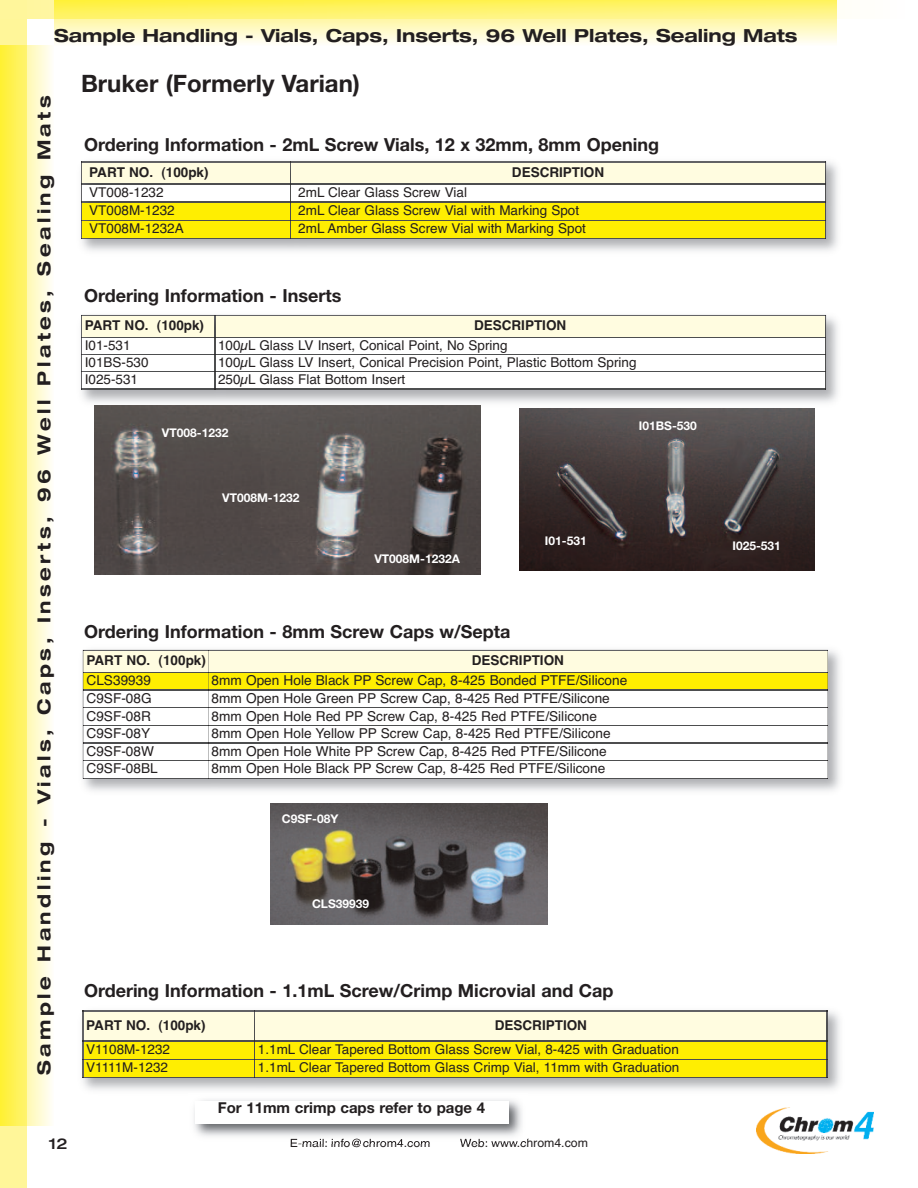
<style>
.page{position:relative;width:918px;height:1188px;background:#fff}
.page>*{position:absolute;margin:0;border:0;box-sizing:border-box;transform-origin:0 0}
.t1{font:700 24px "Helvetica Neue";color:#231f20}
.t2{font:700 18px "Helvetica Neue";color:#231f20}
.t3{font:700 expanded 18px "Helvetica Neue";letter-spacing:.195em;color:#231f20}
.t4{font:700 expanded 18px "Helvetica Neue";color:#231f20}
.t5{font:700 15px "Helvetica Neue";color:#231f20}
.t6{font:500 expanded 15px "Helvetica Neue";color:#231f20}
.t7{font:13.65px "Helvetica";color:#231f20}
.t8{font:13.5px "Helvetica";color:#231f20}
.t9{font:700 13.5px "Helvetica";color:#231f20}
.t10{font:700 12px "Helvetica Neue";color:#fff}
.t11{font:condensed 12px "Helvetica";color:#231f20;scale:1.25 1}
</style>
<div class="page">
<img style="left:757px;top:1107px;width:116px;height:47px">
<div style="left:0;top:0;width:27px;height:1188px;background:#fff699"></div>
<img style="left:0;top:45px;width:51px;height:1080px">
<img style="left:54px;top:0;width:783px;height:43px">
<div style="left:81px;top:162px;width:210px;height:22px;background:#fffce0"></div>
<div style="left:291px;top:162px;width:535px;height:22px;background:#fffce0"></div>
<div style="left:81px;top:202px;width:210px;height:18px;background:#ffee01"></div>
<div style="left:291px;top:202px;width:535px;height:18px;background:#ffee01"></div>
<div style="left:81px;top:220px;width:210px;height:19px;background:#ffee01"></div>
<div style="left:291px;top:220px;width:535px;height:19px;background:#ffee01"></div>
<img style="left:82px;top:162px;width:743px;height:1px">
<img style="left:82px;top:184px;width:743px;height:1px">
<img style="left:82px;top:202px;width:743px;height:1px">
<img style="left:82px;top:220px;width:743px;height:1px">
<svg style="left:81px;top:162px;width:1px;height:77px"></svg>
<svg style="left:290px;top:162px;width:1px;height:77px"></svg>
<svg style="left:825px;top:162px;width:1px;height:77px"></svg>
<img style="left:82px;top:314px;width:756px;height:95px">
<div style="left:81px;top:315px;width:134px;height:22px;background:#fffce0"></div>
<div style="left:215px;top:315px;width:611px;height:22px;background:#fffce0"></div>
<div style="left:81px;top:337px;width:134px;height:18px;background:#fff"></div>
<div style="left:215px;top:337px;width:611px;height:18px;background:#fff"></div>
<div style="left:81px;top:355px;width:134px;height:17px;background:#fff"></div>
<div style="left:215px;top:355px;width:611px;height:17px;background:#fff"></div>
<div style="left:81px;top:372px;width:134px;height:17px;background:#fff"></div>
<div style="left:215px;top:372px;width:611px;height:17px;background:#fff"></div>
<img style="left:82px;top:337px;width:743px;height:1px">
<img style="left:82px;top:354px;width:743px;height:1px">
<svg style="left:81px;top:315px;width:1px;height:75px"></svg>
<svg style="left:215px;top:315px;width:1px;height:75px"></svg>
<svg style="left:825px;top:315px;width:1px;height:75px"></svg>
<div style="left:83px;top:1011px;width:172px;height:30px;background:#fffce0"></div>
<div style="left:255px;top:1011px;width:572px;height:30px;background:#fffce0"></div>
<div style="left:83px;top:1041px;width:172px;height:18px;background:#ffee01"></div>
<div style="left:255px;top:1041px;width:572px;height:18px;background:#ffee01"></div>
<div style="left:83px;top:1059px;width:172px;height:19px;background:#ffee01"></div>
<div style="left:255px;top:1059px;width:572px;height:19px;background:#ffee01"></div>
<img style="left:83px;top:1012px;width:1px;height:29px">
<img style="left:827px;top:1012px;width:1px;height:29px">
<img style="left:84px;top:1011px;width:743px;height:1px">
<img style="left:84px;top:1041px;width:743px;height:1px">
<img style="left:84px;top:1059px;width:743px;height:1px">
<svg style="left:83px;top:1041px;width:1px;height:37px"></svg>
<svg style="left:827px;top:1041px;width:1px;height:37px"></svg>
<img style="left:194px;top:1100px;width:332px;height:43px">
<img style="left:291px;top:1139px;width:105px;height:4px">
<div style="left:195px;top:1101px;width:313px;height:22px;background:#fff"></div>
<img style="left:94px;top:405px;width:387px;height:169px">
<img style="left:520px;top:409px;width:295px;height:162px">
<div style="left:83px;top:650px;width:125px;height:22px;background:#fffce0"></div>
<div style="left:208px;top:650px;width:620px;height:22px;background:#fffce0"></div>
<div style="left:83px;top:672px;width:125px;height:18px;background:#ffee01"></div>
<div style="left:208px;top:672px;width:620px;height:18px;background:#ffee01"></div>
<img style="left:208px;top:651px;width:1px;height:127px">
<img style="left:84px;top:672px;width:743px;height:1px">
<img style="left:84px;top:690px;width:743px;height:1px">
<img style="left:84px;top:725px;width:743px;height:1px">
<img style="left:84px;top:743px;width:743px;height:1px">
<img style="left:84px;top:778px;width:743px;height:1px">
<img style="left:270px;top:803px;width:278px;height:122px">
<h2 class="t4" style="left:54px;top:24px;width:745px">Sample Handling - Vials, Caps, Inserts, 96 Well Plates, Sealing Mats</h2>
<h2 class="t3" style="left:33px;top:1075px;width:981px;rotate:-90deg">Sample Handling - Vials, Caps, Inserts, 96 Well Plates, Sealing Mats</h2>
<h1 class="t1" style="left:81px;top:69px;width:281px">Bruker (Formerly Varian)</h1>
<h2 class="t2" style="left:84px;top:133px;width:577px">Ordering Information - 2mL Screw Vials, 12 x 32mm, 8mm Opening</h2>
<p class="t9" style="left:89px;top:161px;width:121px">PART NO. (100pk)</p>
<p class="t9" style="left:512px;top:161px;width:94px">DESCRIPTION</p>
<p class="t8" style="left:89px;top:182px;width:76px">VT008-1232</p>
<p class="t8" style="left:298px;top:182px;width:170px">2mL Clear Glass Screw Vial</p>
<p class="t8" style="left:89px;top:200px;width:87px">VT008M-1232</p>
<p class="t8" style="left:298px;top:200px;width:282px">2mL Clear Glass Screw Vial with Marking Spot</p>
<p class="t8" style="left:89px;top:218px;width:96px">VT008M-1232A</p>
<p class="t8" style="left:298px;top:218px;width:289px">2mL Amber Glass Screw Vial with Marking Spot</p>
<h2 class="t2" style="left:84px;top:284px;width:259px">Ordering Information - Inserts</h2>
<p class="t9" style="left:85px;top:315px;width:121px">PART NO. (100pk)</p>
<p class="t9" style="left:474px;top:315px;width:94px">DESCRIPTION</p>
<p class="t8" style="left:85px;top:335px;width:47px">I01-531</p>
<p class="t8" style="left:218px;top:335px;width:291px">100µL Glass LV Insert, Conical Point, No Spring</p>
<p class="t8" style="left:85px;top:352px;width:65px">I01BS-530</p>
<p class="t8" style="left:218px;top:352px;width:420px">100µL Glass LV Insert, Conical Precision Point, Plastic Bottom Spring</p>
<p class="t8" style="left:85px;top:369px;width:55px">I025-531</p>
<p class="t8" style="left:218px;top:369px;width:189px">250µL Glass Flat Bottom Insert</p>
<p class="t10" style="left:162px;top:425px;width:68px">VT008-1232</p>
<p class="t10" style="left:222px;top:491px;width:79px">VT008M-1232</p>
<p class="t10" style="left:374px;top:552px;width:87px">VT008M-1232A</p>
<p class="t10" style="left:545px;top:533px;width:43px">I01-531</p>
<p class="t10" style="left:639px;top:419px;width:60px">I01BS-530</p>
<h2 class="t2" style="left:84px;top:620px;width:428px">Ordering Information - 8mm Screw Caps w/Septa</h2>
<p class="t9" style="left:87px;top:650px;width:121px">PART NO. (100pk)</p>
<p class="t9" style="left:472px;top:650px;width:94px">DESCRIPTION</p>
<p class="t7" style="left:87px;top:670px;width:66px">CLS39939</p>
<p class="t7" style="left:212px;top:670px;width:417px">8mm Open Hole Black PP Screw Cap, 8-425 Bonded PTFE/Silicone</p>
<p class="t7" style="left:87px;top:688px;width:67px">C9SF-08G</p>
<p class="t7" style="left:212px;top:688px;width:400px">8mm Open Hole Green PP Screw Cap, 8-425 Red PTFE/Silicone</p>
<p class="t7" style="left:87px;top:705px;width:66px">C9SF-08R</p>
<p class="t7" style="left:212px;top:705px;width:387px">8mm Open Hole Red PP Screw Cap, 8-425 Red PTFE/Silicone</p>
<p class="t7" style="left:87px;top:723px;width:65px">C9SF-08Y</p>
<p class="t7" style="left:212px;top:723px;width:401px">8mm Open Hole Yellow PP Screw Cap, 8-425 Red PTFE/Silicone</p>
<p class="t7" style="left:87px;top:741px;width:69px">C9SF-08W</p>
<p class="t7" style="left:212px;top:741px;width:397px">8mm Open Hole White PP Screw Cap, 8-425 Red PTFE/Silicone</p>
<p class="t7" style="left:87px;top:758px;width:73px">C9SF-08BL</p>
<p class="t7" style="left:212px;top:758px;width:395px">8mm Open Hole Black PP Screw Cap, 8-425 Red PTFE/Silicone</p>
<p class="t10" style="left:282px;top:811px;width:58px">C9SF-08Y</p>
<p class="t10" style="left:312px;top:896px;width:59px">CLS39939</p>
<h2 class="t2" style="left:84px;top:980px;width:531px">Ordering Information - 1.1mL Screw/Crimp Microvial and Cap</h2>
<p class="t9" style="left:86px;top:1014px;width:121px">PART NO. (100pk)</p>
<p class="t9" style="left:495px;top:1014px;width:94px">DESCRIPTION</p>
<p class="t8" style="left:86px;top:1039px;width:85px">V1108M-1232</p>
<p class="t8" style="left:258px;top:1039px;width:422px">1.1mL Clear Tapered Bottom Glass Screw Vial, 8-425 with Graduation</p>
<p class="t8" style="left:86px;top:1057px;width:83px">V1111M-1232</p>
<p class="t8" style="left:258px;top:1057px;width:423px">1.1mL Clear Tapered Bottom Glass Crimp Vial, 11mm with Graduation</p>
<p class="t5" style="left:218px;top:1098px;width:269px">For 11mm crimp caps refer to page 4</p>
<p class="t6" style="left:49px;top:1135px;width:20px">12</p>
<p class="t11" style="left:290px;top:1136px;width:114px">E-mail: info@chrom4.com</p>
<p class="t11" style="left:460px;top:1136px;width:104px">Web: www.chrom4.com</p>
<p class="t10" style="left:733px;top:538px;width:50px">I025-531</p>
</div>
